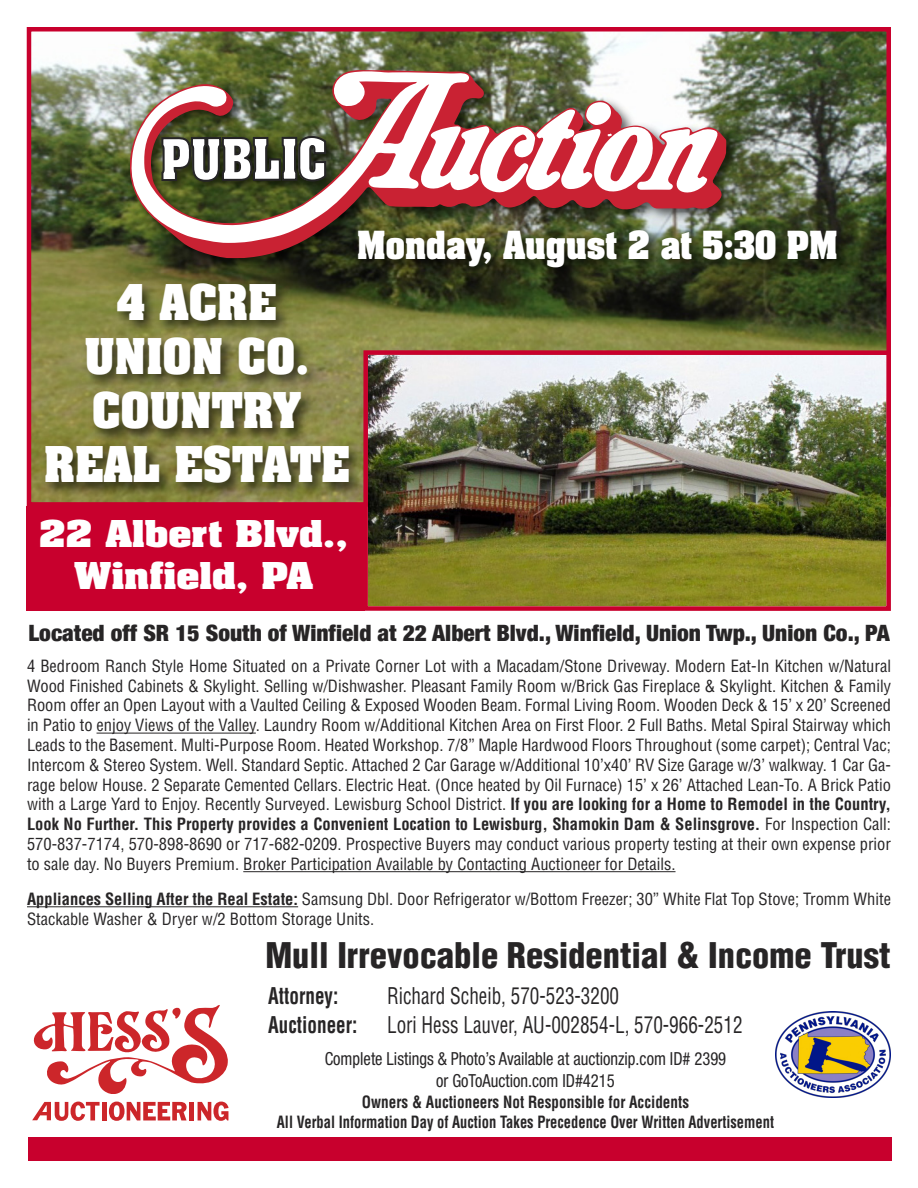
<style>
.page{position:relative;width:918px;height:1188px;background:#fff}
.page>*{position:absolute;margin:0;border:0;box-sizing:border-box;transform-origin:0 0}
.t1{font:700 48.75px "Aachen";letter-spacing:-.005em;color:#fff;scale:.85 1}
.t2{font:700 42px/54px "Aachen";color:#fff;text-align:center}
.t3{font:900 condensed 34.5px "Helvetica";color:#272526}
.t4{font:700 33px "Aachen";color:#fff;scale:.94 1}
.t5{font:700 31.5px "Aachen";color:#fff;scale:1.18 1}
.t6{font:900 condensed 22.5px "Helvetica Neue";color:#272526;scale:1.04 1}
.t7{font:condensed 22.5px "Helvetica";color:#272526;scale:.85 1}
.t8{font:700 condensed 22.5px "Helvetica";color:#272526;scale:.85 1}
.t9{font:condensed 18px "Helvetica Neue";color:#272526;scale:.92 1}
.t10{font:condensed 16.5px/19.8px "Helvetica";color:#272526;text-align:justify}
.t11{font:700 condensed 16.5px "Helvetica";color:#272526;scale:.88 1}
.t12{font:700 condensed 16.5px "Helvetica";color:#272526;scale:.92 1}
.s1{font-weight:700}
</style>
<div class="page">
<img style="left:776px;top:1012px;width:115px;height:86px">
<svg style="left:34px;top:1005px;width:194px;height:88px"></svg>
<svg style="left:32px;top:1101px;width:68px;height:20px"></svg>
<hr style="left:102px;top:1102px;width:4px;height:18px;background:#cc262a">
<svg style="left:109px;top:1102px;width:78px;height:19px"></svg>
<hr style="left:190px;top:1102px;width:4px;height:18px;background:#cc262a">
<svg style="left:198px;top:1102px;width:31px;height:19px"></svg>
<div style="left:28px;top:1138px;width:864px;height:23px;background:#c8002d"></div>
<img style="left:32px;top:32px;width:854px;height:318px">
<img style="left:98px;top:48px;width:670px;height:223px">
<img style="left:130px;top:70px;width:597px;height:189px">
<svg style="left:131px;top:71px;width:338px;height:172px"></svg>
<svg style="left:380px;top:84px;width:338px;height:110px"></svg>
<img style="left:26px;top:271px;width:356px;height:298px">
<div style="left:27px;top:507px;width:338px;height:104px;background:#c8002d"></div>
<img style="left:368px;top:355px;width:518px;height:251px">
<div style="left:363px;top:350px;width:528px;height:261px;border:4px solid #c8002d"></div>
<img style="left:348px;top:219px;width:516px;height:127px">
<hr style="left:97px;top:733px;width:159px;height:1px;background:#272526">
<hr style="left:243px;top:871px;width:433px;height:1px;background:#272526">
<hr style="left:27px;top:906px;width:271px;height:1px;background:#272526">
<p class="t1" style="left:161px;top:138px;width:197px">PUBLIC</p>
<p class="t4" style="left:357px;top:231px;width:514px">Monday, August 2 at 5:30 PM</p>
<p class="t2" style="left:117px;top:280px;width:161px">4 ACRE</p>
<p class="t2" style="left:44px;top:334px;width:307px">UNION CO.<br>COUNTRY<br>REAL ESTATE</p>
<p class="t5" style="left:39px;top:520px;width:263px">22 Albert Blvd.,</p>
<p class="t5" style="left:74px;top:562px;width:204px">Winfield, PA</p>
<p class="t6" style="left:28px;top:619px;width:830px">Located off SR 15 South of Winfield at 22 Albert Blvd., Winfield, Union Twp., Union Co., PA</p>
<p class="t10" style="left:27px;top:657px;width:866px">4 Bedroom Ranch Style Home Situated on a Private Corner Lot with a Macadam/Stone Driveway. Modern Eat-In Kitchen w/Natural Wood Finished Cabinets &amp; Skylight. Selling w/Dishwasher. Pleasant Family Room w/Brick Gas Fireplace &amp; Skylight. Kitchen &amp; Family Room offer an Open Layout with a Vaulted Ceiling &amp; Exposed Wooden Beam. Formal Living Room. Wooden Deck &amp; 15’ x 20’ Screened in Patio to enjoy Views of the Valley. Laundry Room w/Additional Kitchen Area on First Floor. 2 Full Baths. Metal Spiral Stairway which Leads to the Basement. Multi-Purpose Room. Heated Workshop. 7/8” Maple Hardwood Floors Throughout (some carpet); Central Vac; Intercom &amp; Stereo System. Well. Standard Septic. Attached 2 Car Garage w/Additional 10’x40’ RV Size Garage w/3’ walkway. 1 Car Ga&shy;rage below House. 2 Separate Cemented Cellars. Electric Heat. (Once heated by Oil Furnace) 15’ x 26’ Attached Lean-To. A Brick Patio with a Large Yard to Enjoy. Recently Surveyed. Lewisburg School District. <span class="s1">If you are looking for a Home to Remodel in the Country, Look No Further. This Property provides a Convenient Location to Lewisburg, Shamokin Dam &amp; Selinsgrove.</span> For Inspection Call:<br>570-837-7174, 570-898-8690 or 717-682-0209. Prospective Buyers may conduct various property testing at their own expense prior to sale day. No Buyers Premium. Broker Participation Available by Contacting Auctioneer for Details.</p>
<p class="t10" style="left:27px;top:890px;width:865px"><span class="s1">Appliances Selling After the Real Estate:</span> Samsung Dbl. Door Refrigerator w/Bottom Freezer; 30” White Flat Top Stove; Tromm White<br>Stackable Washer &amp; Dryer w/2 Bottom Storage Units.</p>
<p class="t3" style="left:265px;top:942px;width:627px">Mull Irrevocable Residential &amp; Income Trust</p>
<p class="t8" style="left:268px;top:987px;width:84px">Attorney:</p>
<p class="t7" style="left:387px;top:987px;width:275px">Richard Scheib, 570-523-3200</p>
<p class="t8" style="left:268px;top:1016px;width:107px">Auctioneer:</p>
<p class="t7" style="left:387px;top:1016px;width:420px">Lori Hess Lauver, AU-002854-L, 570-966-2512</p>
<p class="t9" style="left:325px;top:1053px;width:438px">Complete Listings &amp; Photo’s Available at auctionzip.com ID# 2399</p>
<p class="t9" style="left:436px;top:1074px;width:196px">or GoToAuction.com ID#4215</p>
<p class="t12" style="left:362px;top:1096px;width:357px">Owners &amp; Auctioneers Not Responsible for Accidents</p>
<p class="t11" style="left:277px;top:1116px;width:566px">All Verbal Information Day of Auction Takes Precedence Over Written Advertisement</p>
</div>
